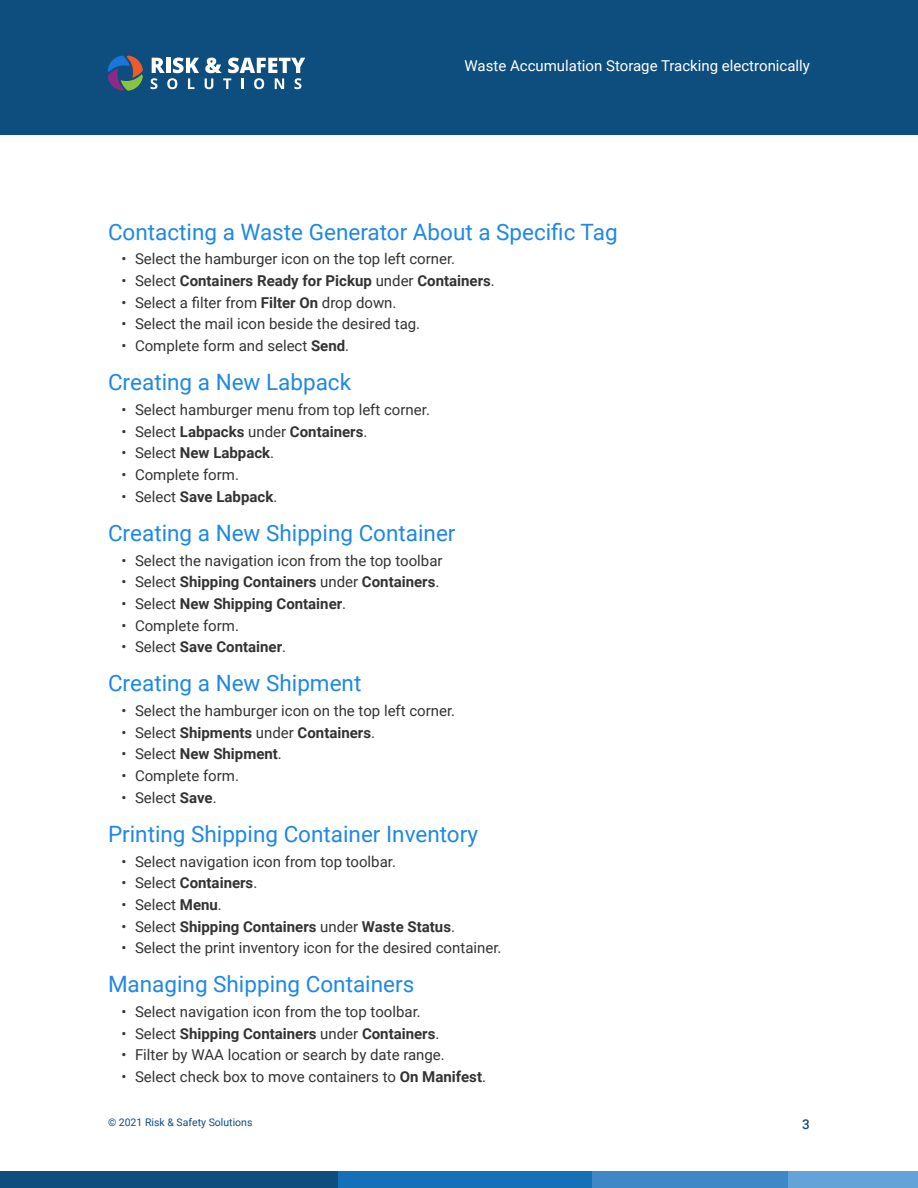
<style>
.page{position:relative;width:918px;height:1188px;background:#fff}
.page>*{position:absolute;margin:0;border:0;box-sizing:border-box;transform-origin:0 0}
.t1{font:22.5px "Roboto";color:#1e88e5}
.t2{font:15px "Roboto";color:#333}
.t3{font:700 15px "Roboto";color:#333}
.t4{font:15px "Roboto";color:#fff}
.t5{font:500 13.5px "Roboto";color:#0e4e7e}
.t6{font:10.5px "Roboto";color:#0e4e7e}
.s1{font-weight:400}
.s2{font-weight:700}
</style>
<div class="page">
<div style="left:0;top:0;width:918px;height:135px;background:#0e4e7e"></div>
<svg style="left:151px;top:58px;width:48px;height:31px"></svg>
<svg style="left:205px;top:58px;width:100px;height:31px"></svg>
<svg style="left:108px;top:56px;width:35px;height:35px"></svg>
<div style="left:0;top:1171px;width:339px;height:17px;background:#0e4e7e"></div>
<div style="left:339px;top:1171px;width:253px;height:17px;background:#1471b7"></div>
<div style="left:592px;top:1171px;width:196px;height:17px;background:#3e88c7"></div>
<div style="left:788px;top:1171px;width:130px;height:17px;background:#64a3d8"></div>
<p class="t4" style="left:465px;top:55px;width:347px">Waste Accumulation Storage Tracking electronically</p>
<h2 class="t1" style="left:108px;top:216px;width:511px">Contacting a Waste Generator About a Specific Tag</h2>
<p class="t2" style="left:122px;top:249px;width:335px">• Select the hamburger icon on the top left corner.</p>
<p class="t3" style="left:122px;top:270px;width:375px"><span class="s1">• Select</span> Containers Ready for Pickup <span class="s1">under</span> Containers<span class="s1">.</span></p>
<p class="t2" style="left:122px;top:292px;width:277px">• Select a filter from <span class="s2">Filter On</span> drop down.</p>
<p class="t2" style="left:122px;top:314px;width:300px">• Select the mail icon beside the desired tag.</p>
<p class="t2" style="left:122px;top:335px;width:229px">• Complete form and select <span class="s2">Send</span>.</p>
<h2 class="t1" style="left:108px;top:366px;width:245px">Creating a New Labpack</h2>
<p class="t2" style="left:122px;top:399px;width:310px">• Select hamburger menu from top left corner.</p>
<p class="t3" style="left:122px;top:421px;width:247px"><span class="s1">• Select</span> Labpacks <span class="s1">under</span> Containers<span class="s1">.</span></p>
<p class="t3" style="left:122px;top:442px;width:154px"><span class="s1">• Select</span> New Labpack<span class="s1">.</span></p>
<p class="t2" style="left:122px;top:464px;width:119px">• Complete form.</p>
<p class="t3" style="left:122px;top:486px;width:157px"><span class="s1">• Select</span> Save Labpack<span class="s1">.</span></p>
<h2 class="t1" style="left:108px;top:517px;width:349px">Creating a New Shipping Container</h2>
<p class="t2" style="left:122px;top:550px;width:323px">• Select the navigation icon from the top toolbar</p>
<p class="t3" style="left:122px;top:571px;width:319px"><span class="s1">• Select</span> Shipping Containers <span class="s1">under</span> Containers<span class="s1">.</span></p>
<p class="t3" style="left:122px;top:593px;width:226px"><span class="s1">• Select</span> New Shipping Container<span class="s1">.</span></p>
<p class="t2" style="left:122px;top:615px;width:119px">• Complete form.</p>
<p class="t3" style="left:122px;top:636px;width:166px"><span class="s1">• Select</span> Save Container<span class="s1">.</span></p>
<h2 class="t1" style="left:108px;top:667px;width:255px">Creating a New Shipment</h2>
<p class="t2" style="left:122px;top:700px;width:335px">• Select the hamburger icon on the top left corner.</p>
<p class="t3" style="left:122px;top:722px;width:255px"><span class="s1">• Select</span> Shipments <span class="s1">under</span> Containers<span class="s1">.</span></p>
<p class="t3" style="left:122px;top:744px;width:162px"><span class="s1">• Select</span> New Shipment<span class="s1">.</span></p>
<p class="t2" style="left:122px;top:765px;width:119px">• Complete form.</p>
<p class="t2" style="left:122px;top:787px;width:97px">• Select <span class="s2">Save</span>.</p>
<h2 class="t1" style="left:108px;top:818px;width:372px">Printing Shipping Container Inventory</h2>
<p class="t2" style="left:122px;top:851px;width:276px">• Select navigation icon from top toolbar.</p>
<p class="t3" style="left:122px;top:872px;width:137px"><span class="s1">• Select</span> Containers<span class="s1">.</span></p>
<p class="t2" style="left:122px;top:894px;width:102px">• Select <span class="s2">Menu</span>.</p>
<p class="t3" style="left:122px;top:916px;width:335px"><span class="s1">• Select</span> Shipping Containers <span class="s1">under</span> Waste Status<span class="s1">.</span></p>
<p class="t2" style="left:122px;top:937px;width:381px">• Select the print inventory icon for the desired container.</p>
<h2 class="t1" style="left:108px;top:969px;width:308px">Managing Shipping Containers</h2>
<p class="t2" style="left:122px;top:1001px;width:301px">• Select navigation icon from the top toolbar.</p>
<p class="t3" style="left:122px;top:1023px;width:319px"><span class="s1">• Select</span> Shipping Containers <span class="s1">under</span> Containers<span class="s1">.</span></p>
<p class="t2" style="left:122px;top:1045px;width:325px">• Filter by WAA location or search by date range.</p>
<p class="t2" style="left:122px;top:1066px;width:366px">• Select check box to move containers to <span class="s2">On Manifest</span>.</p>
<p class="t6" style="left:108px;top:1114px;width:146px">© 2021 Risk &amp; Safety Solutions</p>
<p class="t5" style="left:802px;top:1114px;width:9px">3</p>
</div>
